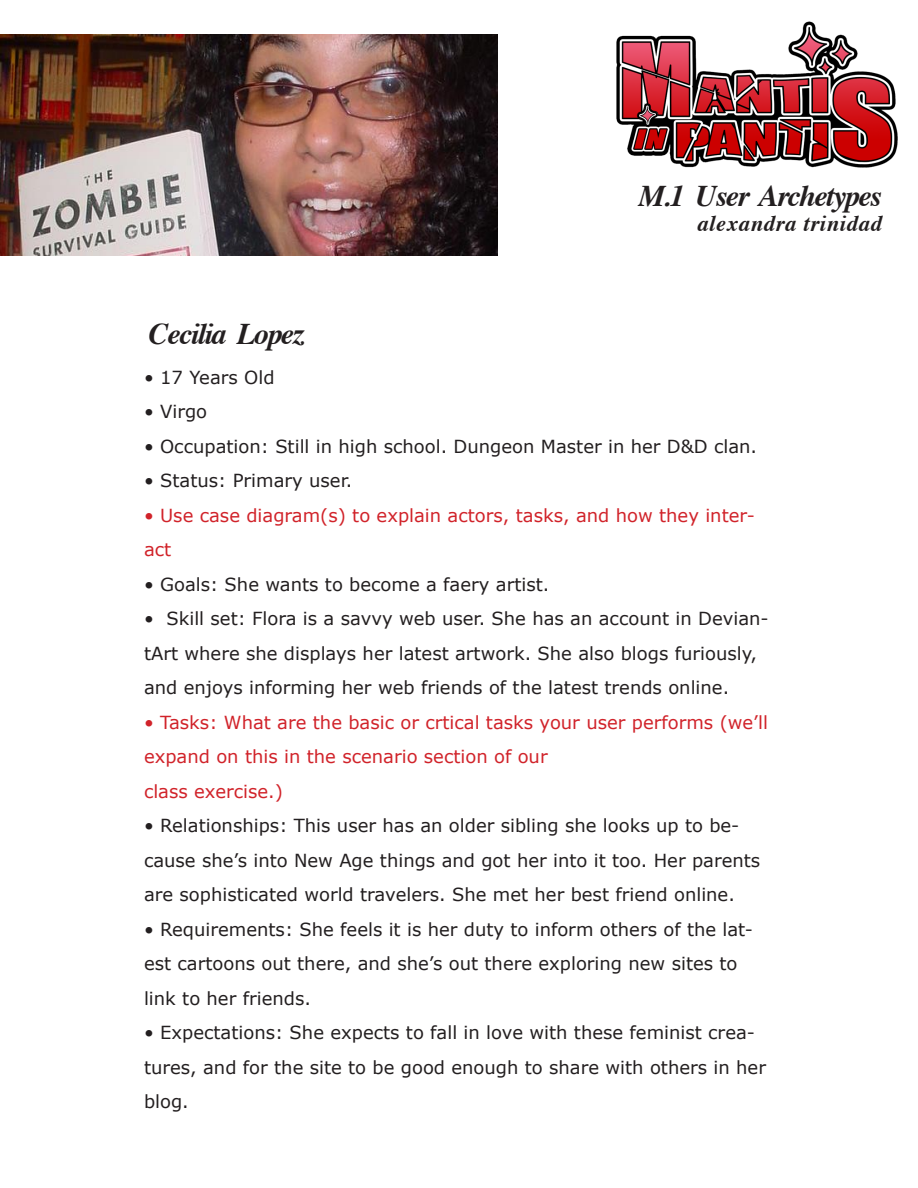
<style>
.page{position:relative;width:918px;height:1188px;background:#fff}
.page>*{position:absolute;margin:0;border:0;box-sizing:border-box;transform-origin:0 0}
.t1{font:italic 700 30px "Times";letter-spacing:-.05em;color:#231f20}
.t2{font:italic 700 22.5px "Times";letter-spacing:.03em;color:#231f20}
.t3{font:18px/34.5px "Verdana";color:#231f20}
.t4{font:18px/34.5px "Verdana";color:#d1232a}
</style>
<div class="page">
<img style="left:616px;top:21px;width:282px;height:147px">
<img style="left:0;top:34px;width:497px;height:221px">
<p class="t1" style="left:149px;top:306px;width:157px">Cecilia Lopez</p>
<h1 class="t1" style="left:639px;top:168px;width:245px">M.1 User Archetypes</h1>
<p class="t2" style="left:697px;top:203px;width:186px">alexandra trinidad</p>
<p class="t3" style="left:144px;top:360px;width:132px">• 17 Years Old</p>
<p class="t3" style="left:144px;top:394px;width:65px">• Virgo</p>
<p class="t3" style="left:144px;top:429px;width:615px">• Occupation: Still in high school. Dungeon Master in her D&amp;D clan.</p>
<p class="t3" style="left:144px;top:463px;width:210px">• Status: Primary user.</p>
<p class="t4" style="left:144px;top:498px;width:613px">• Use case diagram(s) to explain actors, tasks, and how they inter&shy;act</p>
<p class="t3" style="left:144px;top:567px;width:407px">• Goals: She wants to become a faery artist.</p>
<p class="t3" style="left:144px;top:601px;width:626px">• Skill set: Flora is a savvy web user. She has an account in Devian&shy;tArt where she displays her latest artwork. She also blogs furiously, and enjoys informing her web friends of the latest trends online.</p>
<p class="t4" style="left:144px;top:705px;width:626px">• Tasks: What are the basic or crtical tasks your user performs (we’ll expand on this in the scenario section of our</p>
<p class="t4" style="left:144px;top:774px;width:140px">class exercise.)</p>
<p class="t3" style="left:144px;top:808px;width:618px">• Relationships: This user has an older sibling she looks up to be&shy;cause she’s into New Age things and got her into it too. Her parents are sophisticated world travelers. She met her best friend online.</p>
<p class="t3" style="left:144px;top:912px;width:611px">• Requirements: She feels it is her duty to inform others of the lat&shy;est cartoons out there, and she’s out there exploring new sites to link to her friends.</p>
<p class="t3" style="left:144px;top:1015px;width:624px">• Expectations: She expects to fall in love with these feminist crea&shy;tures, and for the site to be good enough to share with others in her blog.</p>
</div>
